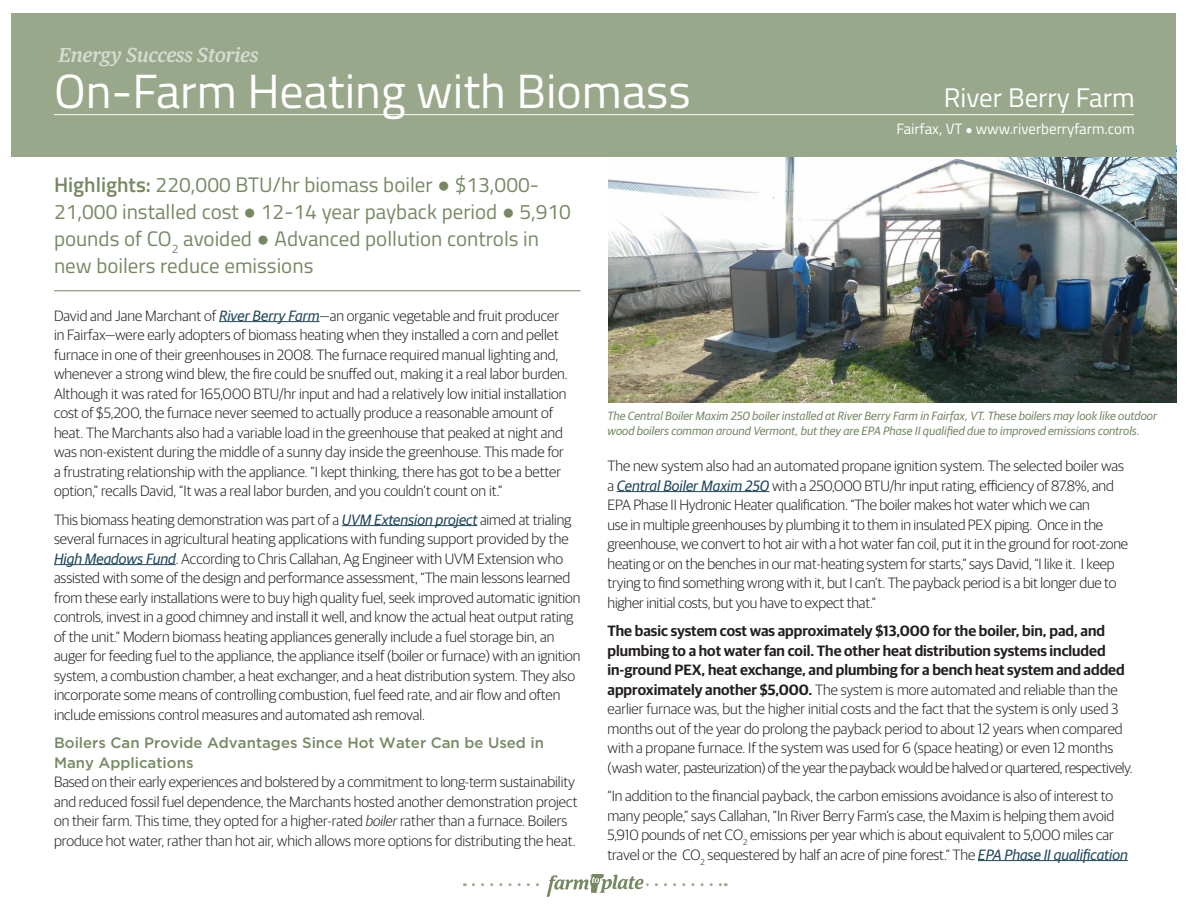
<style>
.page{position:relative;width:1188px;height:918px;background:#fff}
.page>*{position:absolute;margin:0;border:0;box-sizing:border-box;transform-origin:0 0}
.t1{font:48px "Titillium Web";color:#fff}
.t2{font:27px "Titillium Web";color:#fff}
.t3{font:21px/27px "Titillium Web";color:#778963}
.t4{font:italic 500 19.5px "Guardian Text Egyp";color:#d6dcd0}
.t5{font:300 15px/19.5px "Guardian Sans";letter-spacing:-.005em;color:#231f20}
.t6{font:15px "Titillium Web";color:#fff}
.t7{font:italic 12px/14.4px "Guardian Sans";color:#778963}
.s1{font-weight:600}
.s2{font-family:"Times New Roman"}
.s3{font-family:"Times New Roman";font-size:12px}
.s4{font-weight:400;font-style:italic;color:#21485d}
.s5{font-family:"Gotham";font-weight:500;color:#778963}
.s6{font-style:italic}
</style>
<div class="page">
<img style="left:608px;top:157px;width:568px;height:246px">
<hr style="left:219px;top:321px;width:101px;height:1px;background:#21485d">
<hr style="left:342px;top:525px;width:135px;height:1px;background:#21485d">
<hr style="left:54px;top:564px;width:122px;height:1px;background:#21485d">
<hr style="left:617px;top:491px;width:152px;height:1px;background:#21485d">
<hr style="left:978px;top:860px;width:150px;height:1px;background:#21485d">
<div style="left:12px;top:13px;width:1164px;height:144px;background:#99a78a"></div>
<hr style="left:54px;top:114px;width:1080px;height:1px;background:#fff">
<svg style="left:473px;top:875px;width:253px;height:21px"></svg>
<hr style="left:54px;top:290px;width:526px;height:1px;background:#778963">
<p class="t4" style="left:58px;top:39px;width:201px">Energy Success Stories</p>
<p class="t1" style="left:54px;top:56px;width:638px">On-Farm Heating with Biomass</p>
<p class="t3" style="left:54px;top:171px;width:519px"><span class="s1">Highlights:</span> 220,000 BTU/hr biomass boiler <span class="s2">●</span> $13,000- 21,000 installed cost <span class="s2">●</span> 12-14 year payback period <span class="s2">●</span> 5,910 pounds of CO<sub>2</sub> avoided <span class="s2">●</span> Advanced pollution controls in new boilers reduce emissions</p>
<p class="t2" style="left:944px;top:78px;width:192px">River Berry Farm</p>
<p class="t6" style="left:896px;top:118px;width:240px">Fairfax, VT <span class="s3">●</span> www.riverberryfarm.com</p>
<p class="t5" style="left:54px;top:305px;width:515px">David and Jane Marchant of <span class="s4">River Berry Farm</span>—an organic vegetable and fruit producer in Fairfax—were early adopters of biomass heating when they installed a corn and pellet furnace in one of their greenhouses in 2008. The furnace required manual lighting and, whenever a strong wind blew, the fire could be snuffed out, making it a real labor burden.<br>Although it was rated for 165,000 BTU/hr input and had a relatively low initial installation cost of $5,200, the furnace never seemed to actually produce a reasonable amount of heat. The Marchants also had a variable load in the greenhouse that peaked at night and was non-existent during the middle of a sunny day inside the greenhouse. This made for a frustrating relationship with the appliance. “I kept thinking, there has got to be a better option,” recalls David, “It was a real labor burden, and you couldn’t count on it.”</p>
<p class="t5" style="left:54px;top:509px;width:528px">This biomass heating demonstration was part of a <span class="s4">UVM Extension project</span> aimed at trialing several furnaces in agricultural heating applications with funding support provided by the <span class="s4">High Meadows Fund</span>. According to Chris Callahan, Ag Engineer with UVM Extension who assisted with some of the design and performance assessment, “The main lessons learned from these early installations were to buy high quality fuel, seek improved automatic ignition controls, invest in a good chimney and install it well, and know the actual heat output rating of the unit.” Modern biomass heating appliances generally include a fuel storage bin, an auger for feeding fuel to the appliance, the appliance itself (boiler or furnace) with an ignition system, a combustion chamber, a heat exchanger, and a heat distribution system. They also incorporate some means of controlling combustion, fuel feed rate, and air flow and often include emissions control measures and automated ash removal.</p>
<p class="t5" style="left:54px;top:732px;width:525px"><span class="s5">Boilers Can Provide Advantages Since Hot Water Can be Used in Many Applications<br></span>Based on their early experiences and bolstered by a commitment to long-term sustainability and reduced fossil fuel dependence, the Marchants hosted another demonstration project on their farm. This time, they opted for a higher-rated <span class="s6">boiler</span> rather than a furnace. Boilers produce hot water, rather than hot air, which allows more options for distributing the heat.</p>
<p class="t7" style="left:608px;top:408px;width:551px">The Central Boiler Maxim 250 boiler installed at River Berry Farm in Fairfax, VT. These boilers may look like outdoor wood boilers common around Vermont, but they are EPA Phase II qualified due to improved emissions controls.</p>
<p class="t5" style="left:608px;top:455px;width:522px">The new system also had an automated propane ignition system. The selected boiler was a <span class="s4">Central Boiler Maxim 250</span> with a 250,000 BTU/hr input rating, efficiency of 87.8%, and EPA Phase II Hydronic Heater qualification. “The boiler makes hot water which we can<br>use in multiple greenhouses by plumbing it to them in insulated PEX piping. Once in the greenhouse, we convert to hot air with a hot water fan coil, put it in the ground for root-zone heating or on the benches in our mat-heating system for starts,” says David, “I like it. I keep trying to find something wrong with it, but I can’t. The payback period is a bit longer due to higher initial costs, but you have to expect that.”</p>
<p class="t5" style="left:608px;top:620px;width:526px"><span class="s1">The basic system cost was approximately $13,000 for the boiler, bin, pad, and plumbing to a hot water fan coil. The other heat distribution systems included in-ground PEX, heat exchange, and plumbing for a bench heat system and added approximately another $5,000.</span> The system is more automated and reliable than the earlier furnace was, but the higher initial costs and the fact that the system is only used 3 months out of the year do prolong the payback period to about 12 years when compared with a propane furnace. If the system was used for 6 (space heating) or even 12 months (wash water, pasteurization) of the year the payback would be halved or quartered, respectively.</p>
<p class="t5" style="left:607px;top:785px;width:522px">“In addition to the financial payback, the carbon emissions avoidance is also of interest to many people,” says Callahan, “In River Berry Farm’s case, the Maxim is helping them avoid 5,910 pounds of net CO<sub>2</sub> emissions per year which is about equivalent to 5,000 miles car travel or the CO<sub>2</sub> sequestered by half an acre of pine forest.” The <span class="s4">EPA Phase II qualification</span></p>
</div>
